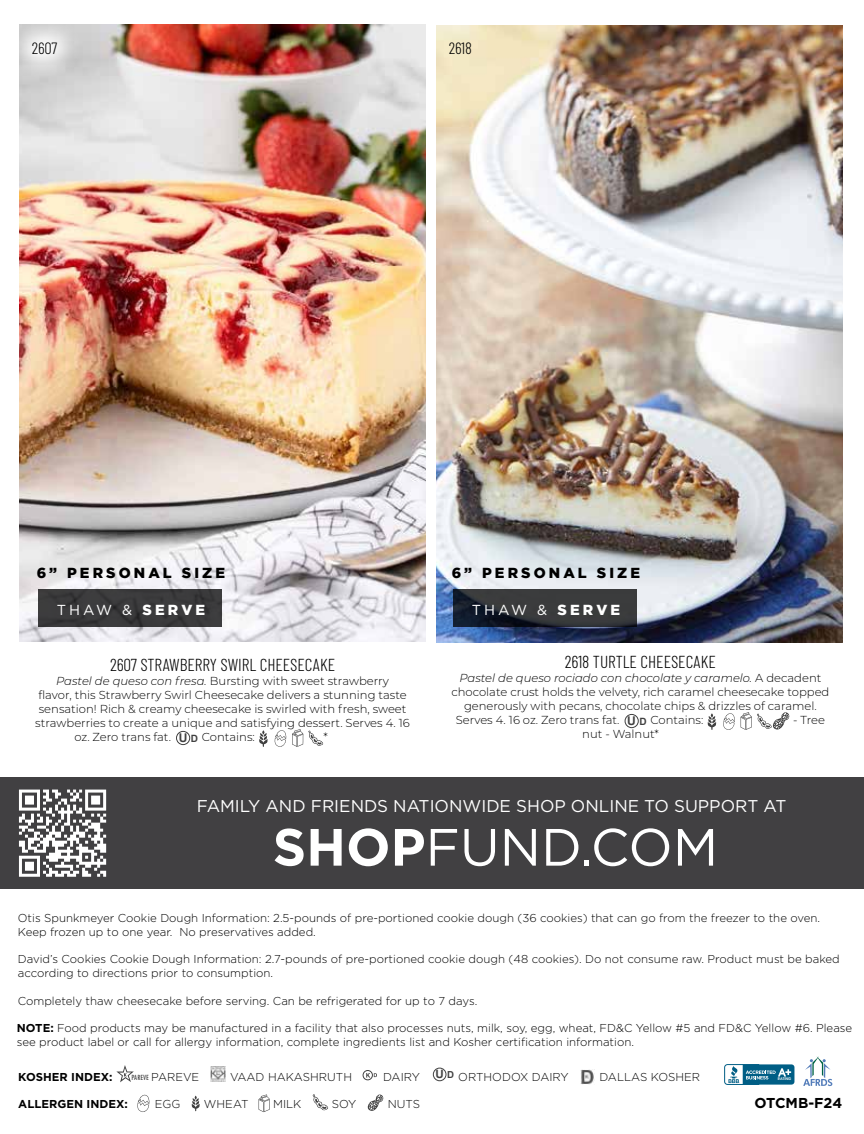
<style>
.page{position:relative;width:864px;height:1134px;background:#fff}
.page>*{position:absolute;margin:0;border:0;box-sizing:border-box;transform-origin:0 0}
.t1{font:52.35px "Gotham";color:#fff}
.t2{font:300 17.4px "Barlow Condensed";color:#000}
.t3{font:16.95px "Gotham";color:#fff}
.t4{font:300 16.35px "Barlow Condensed";color:#000}
.t5{font:900 14.55px "Gotham";letter-spacing:.215em;color:#000}
.t6{font:14.55px "Gotham";letter-spacing:.2em;color:#fff}
.t7{font:700 14.4px "Gotham";letter-spacing:-.01em;color:#000}
.t8{font:300 11.55px "Montserrat";color:#000}
.t9{font:italic 300 11.55px "Montserrat";color:#000}
.t10{font:300 11.4px/13.8px "Gotham";color:#000}
.t11{font:700 11.4px "Gotham";color:#000}
.t12{font:condensed 8.25px "Tw Cen";color:#000}
.t13{font:600 3.6px "Avant Garde";color:#fff}
.s1{font-weight:900}
.s2{font-style:italic}
.s3{font-family:"Arial";font-weight:700;font-size:12px}
.s4{font-family:"Arial";font-weight:700;font-size:10.05px}
.s5{font-style:normal}
.s6{font-weight:700}
.s7{font-family:"Gotham";font-weight:300;font-stretch:normal;font-size:11.4px}
</style>
<div class="page">
<svg style="left:116px;top:1065px;width:18px;height:17px"></svg>
<img style="left:210px;top:1067px;width:16px;height:15px">
<div style="left:363px;top:1070px;width:10px;height:10px;border:1px solid #000;border-radius:50%"></div>
<svg style="left:366px;top:1073px;width:11px;height:5px"></svg>
<div style="left:433px;top:1068px;width:13px;height:13px;border:1px solid #000;border-radius:50%"></div>
<img style="left:580px;top:1069px;width:15px;height:16px">
<svg style="left:137px;top:1095px;width:13px;height:17px"></svg>
<svg style="left:192px;top:1096px;width:8px;height:15px"></svg>
<svg style="left:259px;top:1094px;width:11px;height:18px"></svg>
<svg style="left:313px;top:1094px;width:15px;height:17px"></svg>
<svg style="left:367px;top:1094px;width:17px;height:17px"></svg>
<svg style="left:803px;top:1056px;width:30px;height:30px"></svg>
<svg style="left:724px;top:1064px;width:70px;height:21px"></svg>
<div style="left:0;top:777px;width:864px;height:111px;background:#414042"></div>
<img style="left:20px;top:25px;width:406px;height:617px">
<svg style="left:19px;top:24px;width:63px;height:56px;background:#d8d8d8"></svg>
<div style="left:176px;top:731px;width:14px;height:14px;border:1px solid #000;border-radius:50%"></div>
<svg style="left:259px;top:730px;width:9px;height:17px"></svg>
<svg style="left:274px;top:730px;width:12px;height:17px"></svg>
<svg style="left:292px;top:729px;width:31px;height:18px"></svg>
<img style="left:437px;top:25px;width:406px;height:617px">
<div style="left:625px;top:714px;width:14px;height:14px;border:1px solid #000;border-radius:50%"></div>
<svg style="left:708px;top:713px;width:8px;height:17px"></svg>
<svg style="left:723px;top:713px;width:12px;height:17px"></svg>
<svg style="left:741px;top:712px;width:49px;height:18px"></svg>
<div style="left:39px;top:590px;width:183px;height:37px;background:#3b3a3c"></div>
<svg style="left:454px;top:590px;width:183px;height:37px;background:#2e3136"></svg>
<svg style="left:19px;top:790px;width:87px;height:87px"></svg>
<h3 class="t4" style="left:32px;top:38px;width:27px">2607</h3>
<h3 class="t4" style="left:449px;top:38px;width:25px">2618</h3>
<p class="t5" style="left:37px;top:564px;width:190px">6” PERSONAL SIZE</p>
<p class="t5" style="left:452px;top:564px;width:190px">6” PERSONAL SIZE</p>
<p class="t6" style="left:57px;top:600px;width:150px">THAW &amp; <span class="s1">SERVE</span></p>
<p class="t6" style="left:472px;top:600px;width:150px">THAW &amp; <span class="s1">SERVE</span></p>
<h2 class="t2" style="left:110px;top:654px;width:227px">2607 STRAWBERRY SWIRL CHEESECAKE</h2>
<p class="t8" style="left:56px;top:673px;width:334px"><span class="s2">Pastel de queso con fresa.</span> Bursting with sweet strawberry</p>
<p class="t8" style="left:38px;top:687px;width:370px">flavor, this Strawberry Swirl Cheesecake delivers a stunning taste</p>
<p class="t8" style="left:39px;top:701px;width:369px">sensation! Rich &amp; creamy cheesecake is swirled with fresh, sweet</p>
<p class="t8" style="left:35px;top:715px;width:376px">strawberries to create a unique and satisfying dessert. Serves 4. 16</p>
<p class="t8" style="left:74px;top:729px;width:182px">oz. Zero trans fat. <span class="s3">U</span> <span class="s4">D</span> Contains:</p>
<p class="t8" style="left:324px;top:729px;width:6px">*</p>
<h2 class="t2" style="left:565px;top:651px;width:153px">2618 TURTLE CHEESECAKE</h2>
<p class="t9" style="left:459px;top:670px;width:364px">Pastel de queso rociado con chocolate y caramelo. <span class="s5">A decadent</span></p>
<p class="t8" style="left:451px;top:684px;width:379px">chocolate crust holds the velvety, rich caramel cheesecake topped</p>
<p class="t8" style="left:464px;top:698px;width:354px">generously with pecans, chocolate chips &amp; drizzles of caramel.</p>
<p class="t8" style="left:456px;top:712px;width:249px">Serves 4. 16 oz. Zero trans fat. <span class="s3">U</span> <span class="s4">D</span> Contains:</p>
<p class="t8" style="left:793px;top:712px;width:33px">- Tree</p>
<p class="t8" style="left:582px;top:726px;width:78px">nut - Walnut*</p>
<h3 class="t3" style="left:197px;top:796px;width:591px">FAMILY AND FRIENDS NATIONWIDE SHOP ONLINE TO SUPPORT AT</h3>
<h1 class="t1" style="left:273px;top:814px;width:447px"><span class="s6">SHOP</span>FUND.COM</h1>
<p class="t10" style="left:18px;top:911px;width:804px">Otis Spunkmeyer Cookie Dough Information: 2.5-pounds of pre-portioned cookie dough (36 cookies) that can go from the freezer to the oven.<br>Keep frozen up to one year. No preservatives added.</p>
<p class="t10" style="left:18px;top:952px;width:824px">David’s Cookies Cookie Dough Information: 2.7-pounds of pre-portioned cookie dough (48 cookies). Do not consume raw. Product must be baked according to directions prior to consumption.</p>
<p class="t10" style="left:18px;top:993px;width:461px">Completely thaw cheesecake before serving. Can be refrigerated for up to 7 days.</p>
<p class="t10" style="left:17px;top:1021px;width:837px"><span class="s6">NOTE:</span> Food products may be manufactured in a facility that also processes nuts, milk, soy, egg, wheat, FD&amp;C Yellow #5 and FD&amp;C Yellow #6. Please see product label or call for allergy information, complete ingredients list and Kosher certification information.</p>
<p class="t11" style="left:18px;top:1069px;width:96px">KOSHER INDEX:</p>
<p class="t12" style="left:132px;top:1072px;width:69px">PAREVE <span class="s7">PAREVE</span></p>
<p class="t10" style="left:230px;top:1069px;width:123px">VAAD HAKASHRUTH</p>
<p class="t10" style="left:383px;top:1069px;width:38px">DAIRY</p>
<p class="t10" style="left:435px;top:1069px;width:135px"><sup>U</sup> <sup>D</sup> ORTHODOX DAIRY</p>
<p class="t10" style="left:600px;top:1069px;width:102px">DALLAS KOSHER</p>
<p class="t11" style="left:18px;top:1096px;width:111px">ALLERGEN INDEX:</p>
<p class="t10" style="left:155px;top:1097px;width:27px">EGG</p>
<p class="t10" style="left:204px;top:1097px;width:46px">WHEAT</p>
<p class="t10" style="left:273px;top:1097px;width:30px">MILK</p>
<p class="t10" style="left:332px;top:1097px;width:26px">SOY</p>
<p class="t10" style="left:388px;top:1097px;width:34px">NUTS</p>
<p class="t7" style="left:754px;top:1094px;width:89px">OTCMB-F24</p>
<p class="t13" style="left:778px;top:1076px;width:15px">RATING</p>
</div>
